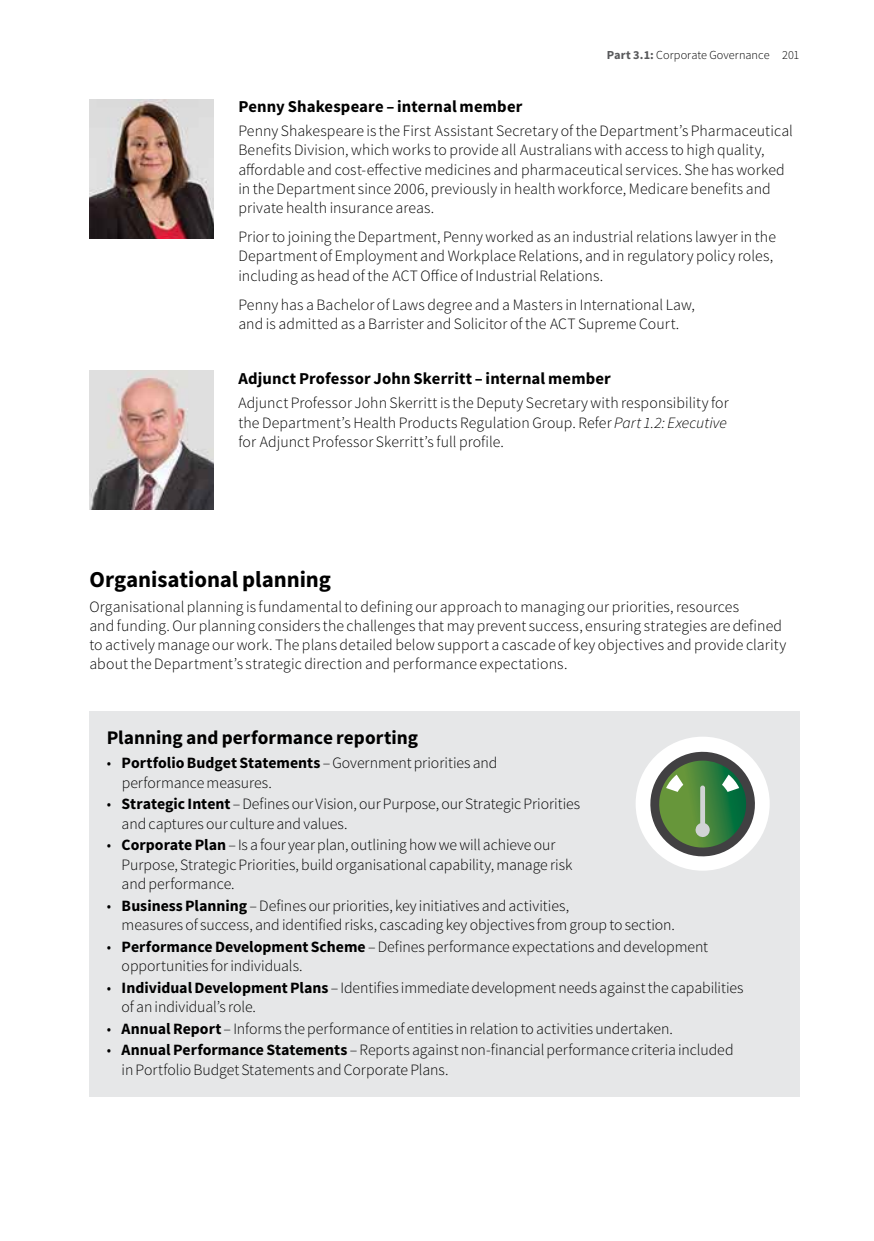
<style>
.page{position:relative;width:874px;height:1241px;background:#fff}
.page>*{position:absolute;margin:0;border:0;box-sizing:border-box;transform-origin:0 0}
.H2_not_in_TOC{font:700 22.75px "Source Sans Pro";letter-spacing:-.005em;color:#000}
.t1{font:700 19.25px "Source Sans Pro";color:#000}
.t2{font:700 16.62px "Source Sans Pro";letter-spacing:.01em;color:#000}
.Body_text{font:300 15.75px/19.2px "Source Sans Pro";letter-spacing:.005em;color:#000}
.t3{font:300 12.25px "Source Sans Pro";letter-spacing:.005em;color:#000}
.s1{font-weight:700;color:#58595b}
.s2{font-style:italic}
.s3{font-weight:700}
</style>
<div class="page">
<div style="left:89px;top:711px;width:710px;height:385px;background:#e6e7e8"></div>
<img style="left:89px;top:99px;width:124px;height:139px">
<img style="left:89px;top:370px;width:124px;height:139px">
<svg style="left:636px;top:737px;width:133px;height:133px"></svg>
<p class="t3" style="left:606px;top:47px;width:194px"><span class="s1">Part 3.1:</span> Corporate Governance 201</p>
<h4 class="t2" style="left:238px;top:95px;width:285px">Penny Shakespeare – internal member</h4>
<p class="Body_text" style="left:238px;top:121px;width:556px">Penny Shakespeare is the First Assistant Secretary of the Department’s Pharmaceutical Benefits Division, which works to provide all Australians with access to high quality, affordable and cost-effective medicines and pharmaceutical services. She has worked in the Department since 2006, previously in health workforce, Medicare benefits and private health insurance areas.</p>
<p class="Body_text" style="left:238px;top:227px;width:539px">Prior to joining the Department, Penny worked as an industrial relations lawyer in the<br>Department of Employment and Workplace Relations, and in regulatory policy roles, including as head of the ACT Office of Industrial Relations.</p>
<p class="Body_text" style="left:238px;top:295px;width:458px">Penny has a Bachelor of Laws degree and a Masters in International Law, and is admitted as a Barrister and Solicitor of the ACT Supreme Court.</p>
<h4 class="t2" style="left:238px;top:368px;width:374px">Adjunct Professor John Skerritt – internal member</h4>
<p class="Body_text" style="left:238px;top:393px;width:491px;text-align:justify">Adjunct Professor John Skerritt is the Deputy Secretary with responsibility for the Department’s Health Products Regulation Group. Refer <span class="s2">Part 1.2: Executive </span>for Adjunct Professor Skerritt’s full profile.</p>
<h2 class="H2_not_in_TOC" style="left:89px;top:565px;width:243px">Organisational planning</h2>
<p class="Body_text" style="left:89px;top:596px;width:698px">Organisational planning is fundamental to defining our approach to managing our priorities, resources<br>and funding. Our planning considers the challenges that may prevent success, ensuring strategies are defined to actively manage our work. The plans detailed below support a cascade of key objectives and provide clarity about the Department’s strategic direction and performance expectations.</p>
<h3 class="t1" style="left:107px;top:725px;width:313px">Planning and performance reporting</h3>
<p class="Body_text" style="left:122px;top:753px;width:377px;text-indent:-15px">• <span class="s3">Portfolio Budget Statements</span> – Government priorities and performance measures.</p>
<p class="Body_text" style="left:122px;top:794px;width:460px;text-indent:-15px">• <span class="s3">Strategic Intent</span> – Defines our Vision, our Purpose, our Strategic Priorities and captures our culture and values.</p>
<p class="Body_text" style="left:122px;top:835px;width:452px;text-indent:-15px">• <span class="s3">Corporate Plan</span> – Is a four year plan, outlining how we will achieve our<br>Purpose, Strategic Priorities, build organisational capability, manage risk and performance.</p>
<p class="Body_text" style="left:122px;top:895px;width:554px;text-indent:-15px">• <span class="s3">Business Planning</span> – Defines our priorities, key initiatives and activities,<br>measures of success, and identified risks, cascading key objectives from group to section.</p>
<p class="Body_text" style="left:122px;top:936px;width:587px;text-indent:-15px">• <span class="s3">Performance Development Scheme</span> – Defines performance expectations and development opportunities for individuals.</p>
<p class="Body_text" style="left:122px;top:977px;width:623px;text-indent:-15px">• <span class="s3">Individual Development Plans</span> – Identifies immediate development needs against the capabilities of an individual’s role.</p>
<p class="Body_text" style="left:107px;top:1018px;width:567px">• <span class="s3">Annual Report</span> – Informs the performance of entities in relation to activities undertaken.</p>
<p class="Body_text" style="left:122px;top:1040px;width:613px;text-indent:-15px">• <span class="s3">Annual Performance Statements</span> – Reports against non-financial performance criteria included in Portfolio Budget Statements and Corporate Plans.</p>
</div>
